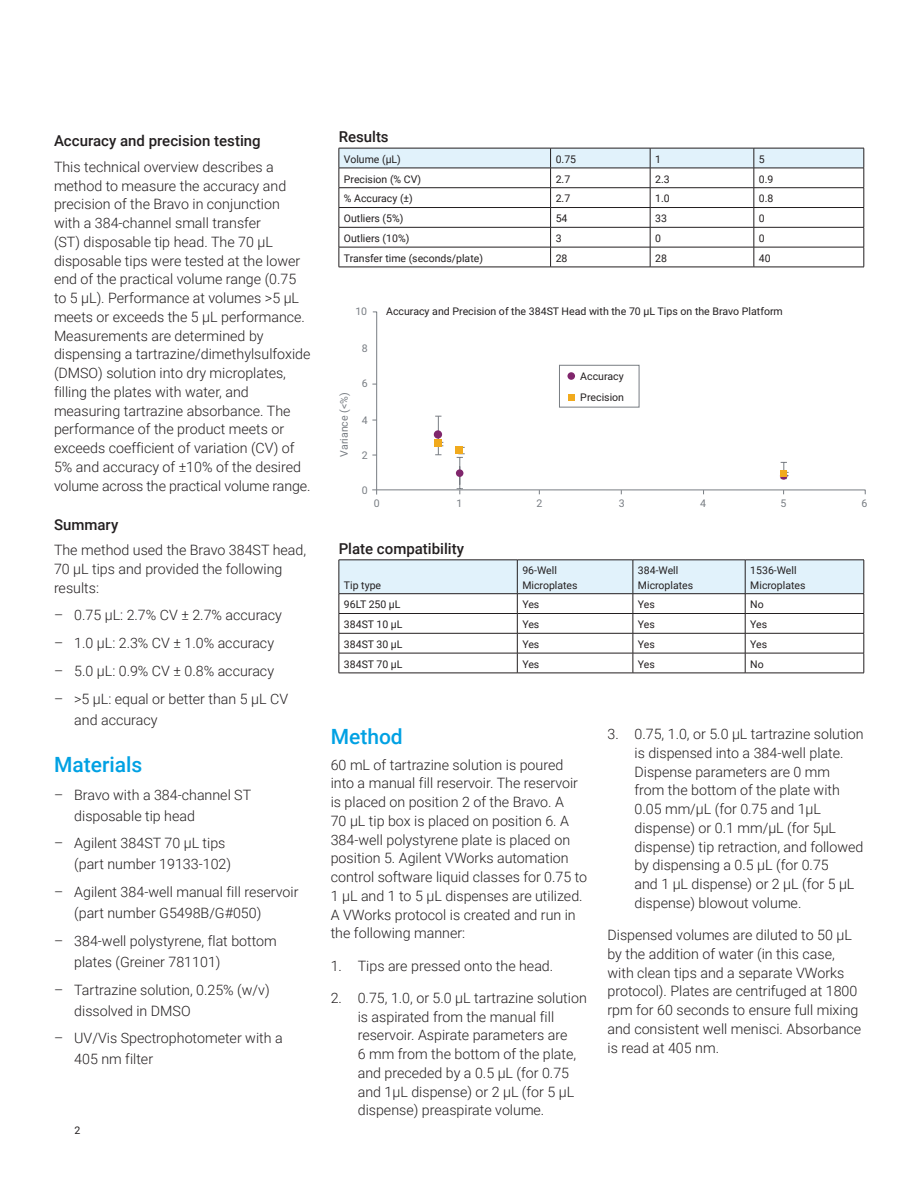
<style>
.page{position:relative;width:918px;height:1188px;background:#fff}
.page>*{position:absolute;margin:0;border:0;box-sizing:border-box;transform-origin:0 0}
.DATA_subhead_large_blue{font:500 21px "Roboto";color:#00a1e3}
.DATA_subhead{font:500 15px "Roboto";color:#231f20}
.DATA_text_black{font:300 14.25px/18.8px "Roboto";color:#231f20}
.t1{font:10.65px/21.1px "Roboto";color:#231f20}
.t2{font:10.65px "Roboto";color:#787d83}
.DATA_table_text{font:10.5px/15px "Roboto";color:#231f20}
</style>
<div class="page">
<hr style="left:339px;top:267px;width:212px;height:1px;background:#231f20">
<hr style="left:551px;top:267px;width:99px;height:1px;background:#231f20">
<hr style="left:650px;top:267px;width:104px;height:1px;background:#231f20">
<hr style="left:754px;top:267px;width:110px;height:1px;background:#231f20">
<svg style="left:339px;top:148px;width:526px;height:119px"></svg>
<svg style="left:372px;top:311px;width:494px;height:184px"></svg>
<div style="left:780px;top:472px;width:7px;height:8px;background:#80266c;border-radius:50%"></div>
<div style="left:434px;top:439px;width:7px;height:7px;background:#f1aa1d"></div>
<div style="left:455px;top:447px;width:8px;height:7px;background:#f1aa1d"></div>
<div style="left:781px;top:470px;width:6px;height:7px;background:#f1aa1d"></div>
<hr style="left:517px;top:673px;width:116px;height:1px;background:#231f20">
<hr style="left:633px;top:673px;width:112px;height:1px;background:#231f20">
<hr style="left:745px;top:673px;width:119px;height:1px;background:#231f20">
<hr style="left:339px;top:673px;width:178px;height:1px;background:#231f20">
<svg style="left:339px;top:560px;width:526px;height:113px"></svg>
<p class="DATA_subhead" style="left:54px;top:130px;width:208px">Accuracy and precision testing</p>
<p class="DATA_text_black" style="left:54px;top:157px;width:258px">This technical overview describes a method to measure the accuracy and precision of the Bravo in conjunction<br>with a 384-channel small transfer<br>(ST) disposable tip head. The 70 μL disposable tips were tested at the lower end of the practical volume range (0.75 to 5 μL). Performance at volumes &gt;5 μL meets or exceeds the 5 μL performance.<br>Measurements are determined by dispensing a tartrazine/dimethylsulfoxide (DMSO) solution into dry microplates, filling the plates with water, and measuring tartrazine absorbance. The performance of the product meets or exceeds coefficient of variation (CV) of 5% and accuracy of ±10% of the desired volume across the practical volume range.</p>
<p class="DATA_subhead" style="left:54px;top:514px;width:66px">Summary</p>
<p class="DATA_text_black" style="left:54px;top:540px;width:254px">The method used the Bravo 384ST head,<br>70 μL tips and provided the following results:</p>
<p class="DATA_text_black" style="left:54px;top:605px;width:229px">– 0.75 μL: 2.7% CV ± 2.7% accuracy</p>
<p class="DATA_text_black" style="left:54px;top:633px;width:222px">– 1.0 μL: 2.3% CV ± 1.0% accuracy</p>
<p class="DATA_text_black" style="left:54px;top:661px;width:222px">– 5.0 μL: 0.9% CV ± 0.8% accuracy</p>
<p class="DATA_text_black" style="left:74px;top:687px;width:215px;line-height:21px;text-indent:-20px">– &gt;5 μL: equal or better than 5 μL CV and accuracy</p>
<p class="DATA_subhead_large_blue" style="left:54px;top:750px;width:90px">Materials</p>
<p class="DATA_text_black" style="left:74px;top:783px;width:179px;line-height:21px;text-indent:-20px">– Bravo with a 384-channel ST disposable tip head</p>
<p class="DATA_text_black" style="left:74px;top:832px;width:158px;line-height:21px;text-indent:-20px">– Agilent 384ST 70 μL tips (part number 19133-102)</p>
<p class="DATA_text_black" style="left:74px;top:881px;width:226px;line-height:21px;text-indent:-20px">– Agilent 384-well manual fill reservoir (part number G5498B/G#050)</p>
<p class="DATA_text_black" style="left:74px;top:930px;width:204px;line-height:21px;text-indent:-20px">– 384-well polystyrene, flat bottom plates (Greiner 781101)</p>
<p class="DATA_text_black" style="left:74px;top:978px;width:197px;line-height:21px;text-indent:-20px">– Tartrazine solution, 0.25% (w/v) dissolved in DMSO</p>
<p class="DATA_text_black" style="left:74px;top:1027px;width:210px;line-height:21px;text-indent:-20px">– UV/Vis Spectrophotometer with a<br>405 nm filter</p>
<p class="DATA_table_text" style="left:75px;top:1122px;width:7px">2</p>
<p class="DATA_subhead" style="left:339px;top:126px;width:52px">Results</p>
<p class="DATA_table_text" style="left:344px;top:151px;width:58px">Volume (µL)</p>
<p class="DATA_table_text" style="left:556px;top:151px;width:22px">0.75</p>
<p class="DATA_table_text" style="left:655px;top:151px;width:7px">1</p>
<p class="DATA_table_text" style="left:759px;top:151px;width:7px">5</p>
<p class="DATA_table_text" style="left:344px;top:171px;width:79px">Precision (% CV)</p>
<p class="DATA_table_text" style="left:556px;top:171px;width:16px">2.7</p>
<p class="DATA_table_text" style="left:655px;top:171px;width:16px">2.3</p>
<p class="DATA_table_text" style="left:759px;top:171px;width:16px">0.9</p>
<p class="DATA_table_text" style="left:344px;top:191px;width:70px">% Accuracy (±)</p>
<p class="DATA_table_text" style="left:556px;top:191px;width:16px">2.7</p>
<p class="DATA_table_text" style="left:655px;top:191px;width:16px">1.0</p>
<p class="DATA_table_text" style="left:759px;top:191px;width:16px">0.8</p>
<p class="DATA_table_text" style="left:344px;top:211px;width:61px">Outliers (5%)</p>
<p class="DATA_table_text" style="left:556px;top:211px;width:13px">54</p>
<p class="DATA_table_text" style="left:655px;top:211px;width:13px">33</p>
<p class="DATA_table_text" style="left:759px;top:211px;width:7px">0</p>
<p class="DATA_table_text" style="left:344px;top:230px;width:67px">Outliers (10%)</p>
<p class="DATA_table_text" style="left:556px;top:230px;width:7px">3</p>
<p class="DATA_table_text" style="left:655px;top:230px;width:7px">0</p>
<p class="DATA_table_text" style="left:759px;top:230px;width:7px">0</p>
<p class="DATA_table_text" style="left:344px;top:250px;width:141px">Transfer time (seconds/plate)</p>
<p class="DATA_table_text" style="left:556px;top:250px;width:13px">28</p>
<p class="DATA_table_text" style="left:655px;top:250px;width:13px">28</p>
<p class="DATA_table_text" style="left:759px;top:250px;width:13px">40</p>
<p class="t2" style="left:356px;top:304px;width:13px">10</p>
<p class="t2" style="left:362px;top:340px;width:7px">8</p>
<p class="t2" style="left:336px;top:457px;width:66px;rotate:-90deg">Variance (&lt;%)</p>
<p class="t2" style="left:362px;top:376px;width:7px">6</p>
<p class="t2" style="left:362px;top:413px;width:7px">4</p>
<p class="t2" style="left:362px;top:448px;width:7px">2</p>
<p class="t2" style="left:362px;top:482px;width:7px">0</p>
<p class="t1" style="left:386px;top:300px;width:398px">Accuracy and Precision of the 384ST Head with the 70 μL Tips on the Bravo Platform</p>
<p class="t1" style="left:580px;top:365px;width:45px">Accuracy<br>Precision</p>
<p class="t2" style="left:374px;top:495px;width:7px">0</p>
<p class="t2" style="left:456px;top:495px;width:7px">1</p>
<p class="t2" style="left:536px;top:495px;width:7px">2</p>
<p class="t2" style="left:700px;top:495px;width:7px">4</p>
<p class="t2" style="left:780px;top:495px;width:7px">5</p>
<p class="t2" style="left:619px;top:495px;width:7px">3</p>
<p class="t2" style="left:862px;top:495px;width:7px">6</p>
<p class="DATA_subhead" style="left:339px;top:538px;width:127px">Plate compatibility</p>
<p class="DATA_table_text" style="left:344px;top:577px;width:39px">Tip type</p>
<p class="DATA_table_text" style="left:522px;top:562px;width:57px">96-Well<br>Microplates</p>
<p class="DATA_table_text" style="left:638px;top:562px;width:57px">384-Well<br>Microplates</p>
<p class="DATA_table_text" style="left:750px;top:562px;width:57px">1536-Well<br>Microplates</p>
<p class="DATA_table_text" style="left:344px;top:597px;width:58px">96LT 250 μL</p>
<p class="DATA_table_text" style="left:522px;top:597px;width:18px">Yes</p>
<p class="DATA_table_text" style="left:638px;top:597px;width:18px">Yes</p>
<p class="DATA_table_text" style="left:750px;top:597px;width:15px">No</p>
<p class="DATA_table_text" style="left:344px;top:617px;width:60px">384ST 10 μL</p>
<p class="DATA_table_text" style="left:522px;top:617px;width:18px">Yes</p>
<p class="DATA_table_text" style="left:638px;top:617px;width:18px">Yes</p>
<p class="DATA_table_text" style="left:750px;top:617px;width:18px">Yes</p>
<p class="DATA_table_text" style="left:344px;top:636px;width:60px">384ST 30 μL</p>
<p class="DATA_table_text" style="left:522px;top:636px;width:18px">Yes</p>
<p class="DATA_table_text" style="left:638px;top:636px;width:18px">Yes</p>
<p class="DATA_table_text" style="left:750px;top:636px;width:18px">Yes</p>
<p class="DATA_table_text" style="left:344px;top:656px;width:60px">384ST 70 μL</p>
<p class="DATA_table_text" style="left:522px;top:656px;width:18px">Yes</p>
<p class="DATA_table_text" style="left:638px;top:656px;width:18px">Yes</p>
<p class="DATA_table_text" style="left:750px;top:656px;width:15px">No</p>
<p class="DATA_subhead_large_blue" style="left:331px;top:722px;width:74px">Method</p>
<p class="DATA_text_black" style="left:331px;top:755px;width:258px">60 mL of tartrazine solution is poured into a manual fill reservoir. The reservoir is placed on position 2 of the Bravo. A<br>70 μL tip box is placed on position 6. A 384-well polystyrene plate is placed on position 5. Agilent VWorks automation control software liquid classes for 0.75 to 1 μL and 1 to 5 μL dispenses are utilized.<br>A VWorks protocol is created and run in the following manner:</p>
<p class="DATA_text_black" style="left:331px;top:956px;width:224px">1. Tips are pressed onto the head.</p>
<p class="DATA_text_black" style="left:358px;top:988px;width:231px;text-indent:-27px">2. 0.75, 1.0, or 5.0 μL tartrazine solution is aspirated from the manual fill reservoir. Aspirate parameters are<br>6 mm from the bottom of the plate, and preceded by a 0.5 μL (for 0.75 and 1μL dispense) or 2 μL (for 5 μL dispense) preaspirate volume.</p>
<p class="DATA_text_black" style="left:634px;top:724px;width:231px;text-indent:-27px">3. 0.75, 1.0, or 5.0 μL tartrazine solution is dispensed into a 384-well plate.<br>Dispense parameters are 0 mm from the bottom of the plate with<br>0.05 mm/μL (for 0.75 and 1μL dispense) or 0.1 mm/μL (for 5μL dispense) tip retraction, and followed by dispensing a 0.5 μL (for 0.75<br>and 1 μL dispense) or 2 μL (for 5 μL dispense) blowout volume.</p>
<p class="DATA_text_black" style="left:608px;top:925px;width:255px">Dispensed volumes are diluted to 50 μL by the addition of water (in this case, with clean tips and a separate VWorks protocol). Plates are centrifuged at 1800 rpm for 60 seconds to ensure full mixing and consistent well menisci. Absorbance is read at 405 nm.</p>
</div>
